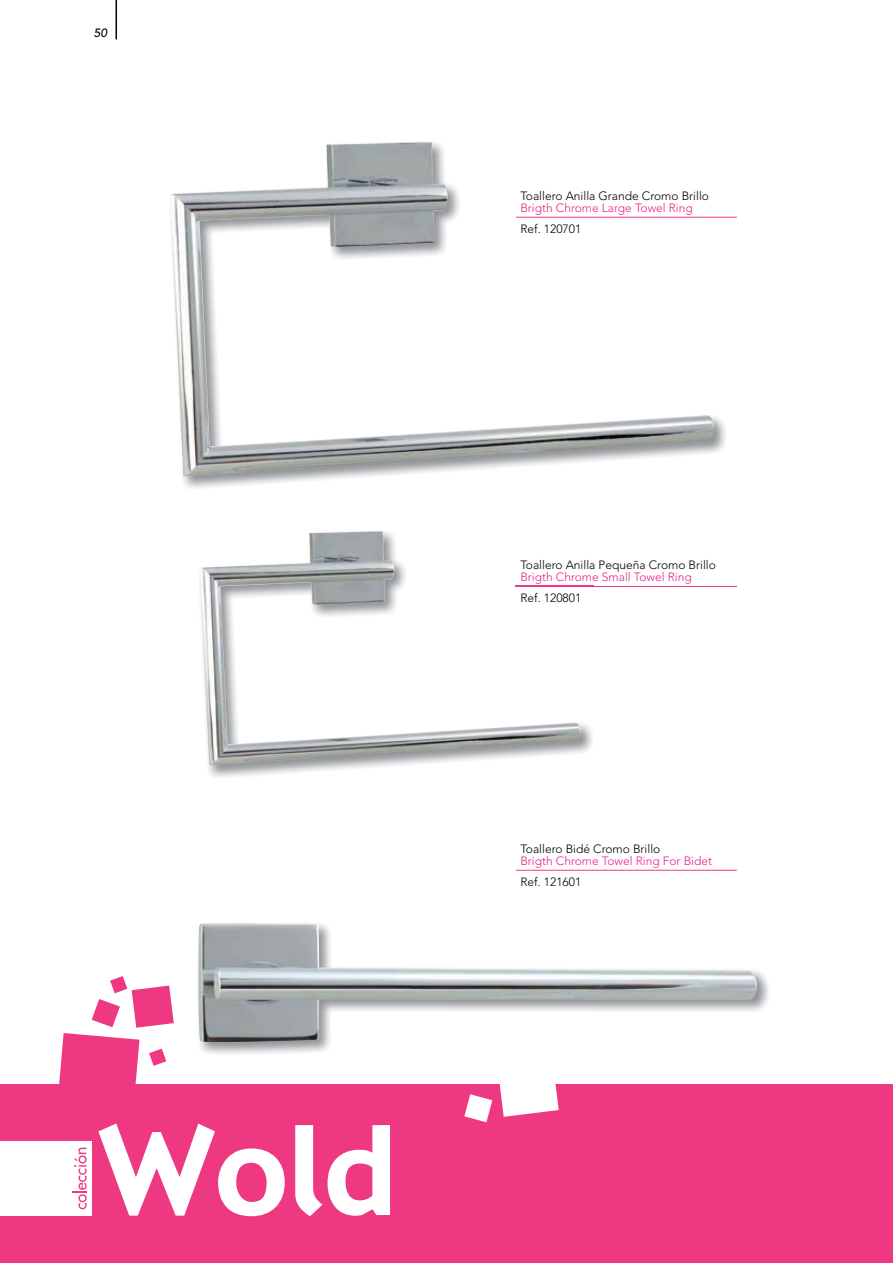
<style>
.page{position:relative;width:893px;height:1263px;background:#fff}
.page>*{position:absolute;margin:0;border:0;box-sizing:border-box;transform-origin:0 0}
.t1{font:120px "Gadget";color:#fff}
.t2{font:300 12px "Avenir LT Std";color:#000}
.t3{font:300 12px "Avenir LT Std";color:#e92387}
.t4{font:italic 500 12px "Avenir LT Std";color:#000}
</style>
<div class="page">
<hr style="left:115px;top:0;width:2px;height:39px;background:#000">
<img style="left:183px;top:216px;width:544px;height:272px">
<img style="left:170px;top:142px;width:544px;height:334px">
<div style="left:0;top:1084px;width:893px;height:179px;background:#ee3982"></div>
<svg style="left:59px;top:976px;width:115px;height:108px"></svg>
<div style="left:0;top:1141px;width:92px;height:75px;background:#fff"></div>
<svg style="left:72px;top:1148px;width:15px;height:61px"></svg>
<hr style="left:516px;top:217px;width:221px;height:1px;background:#ee3982">
<hr style="left:516px;top:870px;width:221px;height:1px;background:#ee3982">
<hr style="left:516px;top:586px;width:221px;height:1px;background:#ee3982">
<img style="left:208px;top:585px;width:386px;height:192px">
<img style="left:580px;top:586px;width:14px;height:1px">
<img style="left:200px;top:531px;width:380px;height:234px">
<img style="left:200px;top:971px;width:569px;height:83px">
<svg style="left:464px;top:1084px;width:95px;height:38px"></svg>
<img style="left:198px;top:923px;width:559px;height:121px">
<p class="t4" style="left:94px;top:26px;width:15px">50</p>
<p class="t2" style="left:520px;top:191px;width:190px">Toallero Anilla Grande Cromo Brillo</p>
<p class="t3" style="left:520px;top:203px;width:174px">Brigth Chrome Large Towel Ring</p>
<p class="t2" style="left:520px;top:224px;width:62px">Ref. 120701</p>
<h1 class="t1" style="left:99px;top:1103px;width:299px">Wold</h1>
<p class="t2" style="left:520px;top:560px;width:197px">Toallero Anilla Pequeña Cromo Brillo</p>
<p class="t3" style="left:520px;top:572px;width:173px">Brigth Chrome Small Towel Ring</p>
<p class="t2" style="left:520px;top:593px;width:62px">Ref. 120801</p>
<p class="t2" style="left:520px;top:844px;width:142px">Toallero Bidé Cromo Brillo</p>
<p class="t3" style="left:520px;top:856px;width:193px">Brigth Chrome Towel Ring For Bidet</p>
<p class="t2" style="left:520px;top:877px;width:62px">Ref. 121601</p>
</div>
